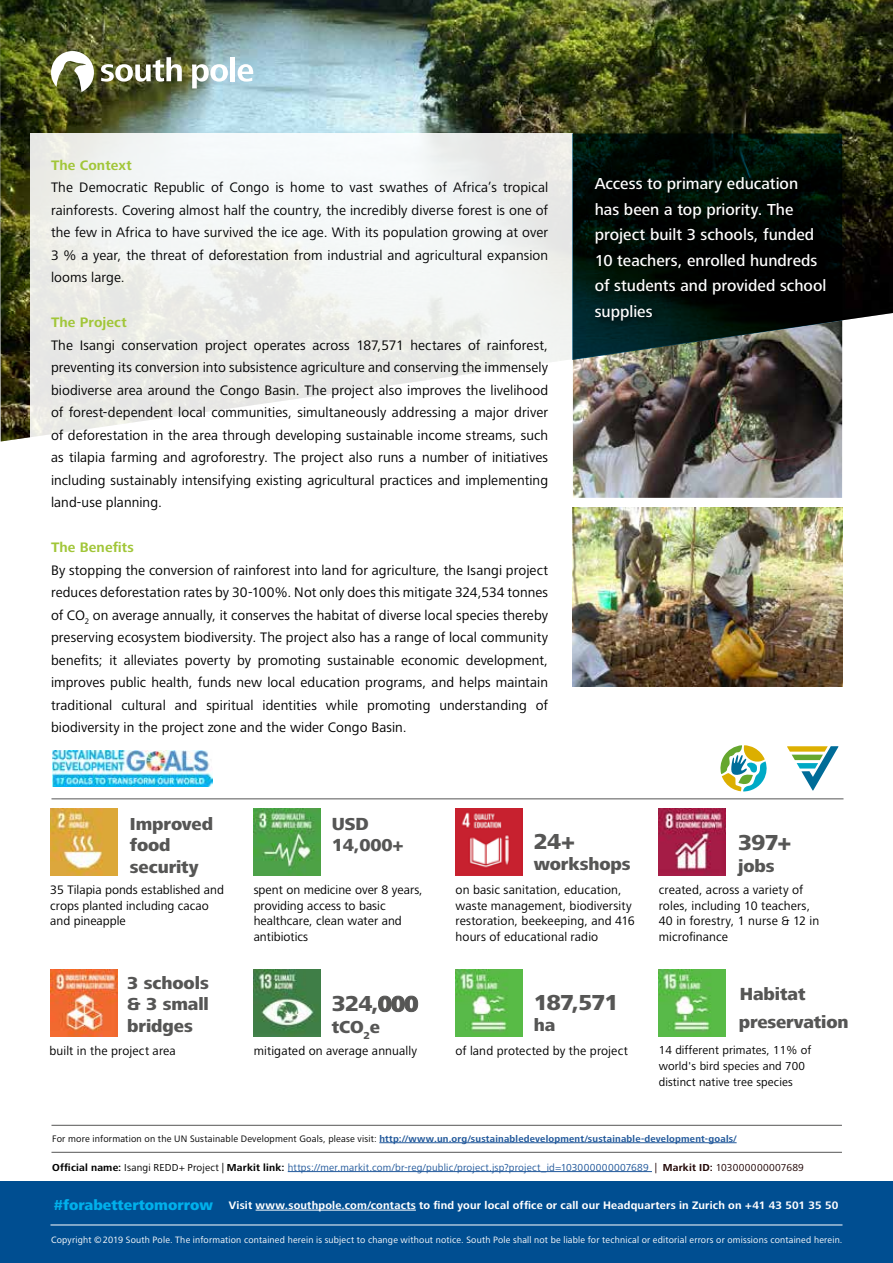
<style>
.page{position:relative;width:893px;height:1263px;background:#fff}
.page>*{position:absolute;margin:0;border:0;box-sizing:border-box;transform-origin:0 0}
.t1{font:800 22.5px "Frutiger Next LT";letter-spacing:-.03em;color:#565655}
.t2{font:800 18px/21.6px "Frutiger Next LT";letter-spacing:-.005em;color:#565655}
.t3{font:500 16.5px/25.5px "Frutiger Next LT";color:#fff}
.t4{font:800 15px "Frutiger Next LT";color:#00b0eb}
.t5{font:14.25px/22.5px "Frutiger Next LT";letter-spacing:.005em;color:#000;text-align:justify}
.t6{font:14.25px/22.5px "Frutiger Next LT";letter-spacing:.005em;color:#020203;text-align:justify}
.t7{font:700 14.25px "Frutiger Next LT";letter-spacing:.01em;color:#a1c638}
.t8{font:12.75px/15.8px "Frutiger Next LT";letter-spacing:.005em;color:#000}
.t9{font:12px/15.8px "Frutiger Next LT";letter-spacing:.01em;color:#000}
.t10{font:700 11.25px "Frutiger Next LT";letter-spacing:.015em;color:#fff}
.t11{font:10.5px "Frutiger Next LT";letter-spacing:.02em;color:#22599b}
.t12{font:700 9.75px "Frutiger Next LT";letter-spacing:.02em;color:#22599b}
.t13{font:9.45px "Frutiger Next LT";letter-spacing:.02em;color:#fff}
.s1{font-weight:400;color:#000}
.s2{font-weight:700;color:#000}
.s3{color:#000}
.s4{color:#220706}
.s5{font-weight:700;color:#220706}
</style>
<div class="page">
<img style="left:572px;top:441px;width:270px;height:57px">
<img style="left:0;top:0;width:893px;height:441px">
<svg style="left:30px;top:133px;width:542px;height:308px"></svg>
<img style="left:52px;top:751px;width:160px;height:35px">
<hr style="left:51px;top:798px;width:792px;height:1px;background:#565655">
<img style="left:572px;top:133px;width:270px;height:227px">
<svg style="left:590px;top:173px;width:247px;height:158px;background:#010906"></svg>
<div style="left:0;top:1181px;width:893px;height:82px;background:#004e91"></div>
<hr style="left:256px;top:1210px;width:160px;height:1px;background:#fff">
<hr style="left:50px;top:1224px;width:792px;height:1px;background:#fff">
<hr style="left:379px;top:1142px;width:358px;height:1px;background:#22599b">
<hr style="left:288px;top:1171px;width:364px;height:1px;background:#22599b">
<hr style="left:51px;top:1125px;width:791px;height:1px;background:#565655">
<hr style="left:51px;top:1152px;width:791px;height:1px;background:#565655">
<svg style="left:101px;top:57px;width:81px;height:25px"></svg>
<svg style="left:192px;top:64px;width:36px;height:24px"></svg>
<div style="left:230px;top:57px;width:5px;height:24px;background:#fff"></div>
<svg style="left:238px;top:64px;width:15px;height:18px"></svg>
<svg style="left:51px;top:51px;width:43px;height:41px"></svg>
<svg style="left:787px;top:746px;width:51px;height:44px"></svg>
<img style="left:572px;top:507px;width:270px;height:180px">
<svg style="left:720px;top:745px;width:47px;height:46px"></svg>
<img style="left:50px;top:808px;width:67px;height:67px">
<img style="left:254px;top:808px;width:67px;height:67px">
<img style="left:455px;top:808px;width:67px;height:67px">
<img style="left:658px;top:808px;width:67px;height:67px">
<img style="left:51px;top:970px;width:66px;height:67px">
<img style="left:254px;top:970px;width:67px;height:67px">
<img style="left:455px;top:970px;width:67px;height:67px">
<img style="left:658px;top:970px;width:67px;height:67px">
<p class="t7" style="left:51px;top:157px;width:82px">The Context</p>
<p class="t6" style="left:51px;top:176px;width:499px">The Democratic Republic of Congo is home to vast swathes of Africa’s tropical rainforests. Covering almost half the country, the incredibly diverse forest is one of the few in Africa to have survived the ice age. With its population growing at over 3 % a year, the threat of deforestation from industrial and agricultural expansion looms large.</p>
<p class="t7" style="left:51px;top:314px;width:77px">The Project</p>
<p class="t5" style="left:51px;top:334px;width:499px">The Isangi conservation project operates across 187,571 hectares of rainforest, preventing its conversion into subsistence agriculture and conserving the immensely biodiverse area around the Congo Basin. The project also improves the livelihood of forest-dependent local communities, simultaneously addressing a major driver of deforestation in the area through developing sustainable income streams, such as tilapia farming and agroforestry. The project also runs a number of initiatives including sustainably intensifying existing agricultural practices and implementing land-use planning.</p>
<p class="t7" style="left:51px;top:539px;width:84px">The Benefits</p>
<p class="t5" style="left:51px;top:559px;width:499px">By stopping the conversion of rainforest into land for agriculture, the Isangi project reduces deforestation rates by 30-100%. Not only does this mitigate 324,534 tonnes of CO<sub>2</sub> on average annually, it conserves the habitat of diverse local species thereby preserving ecosystem biodiversity. The project also has a range of local community benefits; it alleviates poverty by promoting sustainable economic development, improves public health, funds new local education programs, and helps maintain traditional cultural and spiritual identities while promoting understanding of biodiversity in the project zone and the wider Congo Basin.</p>
<p class="t3" style="left:595px;top:171px;width:233px">Access to primary education has been a top priority. The project built 3 schools, funded<br>10 teachers, enrolled hundreds of students and provided school supplies</p>
<p class="t2" style="left:130px;top:813px;width:85px">Improved food security</p>
<p class="t8" style="left:50px;top:882px;width:175px">35 Tilapia ponds established and crops planted including cacao and pineapple</p>
<p class="t2" style="left:332px;top:813px;width:73px">USD<br>14,000+</p>
<p class="t8" style="left:254px;top:882px;width:171px">spent on medicine over 8 years, providing access to basic healthcare, clean water and antibiotics</p>
<p class="t2" style="left:127px;top:972px;width:83px;text-align:justify">3 schools &amp; 3 small bridges</p>
<p class="t8" style="left:49px;top:1043px;width:128px">built in the project area</p>
<p class="t8" style="left:254px;top:1043px;width:165px">mitigated on average annually</p>
<h1 class="t1" style="left:332px;top:991px;width:88px">324,000</h1>
<p class="t2" style="left:332px;top:1016px;width:50px">tCO<sub>2</sub>e</p>
<h1 class="t1" style="left:534px;top:829px;width:43px">24+</h1>
<p class="t8" style="left:456px;top:882px;width:181px">on basic sanitation, education, waste management, biodiversity restoration, beekeeping, and 416 hours of educational radio</p>
<p class="t2" style="left:534px;top:853px;width:98px">workshops</p>
<h1 class="t1" style="left:534px;top:990px;width:86px">187,571</h1>
<p class="t8" style="left:456px;top:1043px;width:174px">of land protected by the project</p>
<p class="t2" style="left:534px;top:1014px;width:23px">ha</p>
<h1 class="t1" style="left:738px;top:830px;width:55px">397+</h1>
<p class="t8" style="left:659px;top:882px;width:162px">created, across a variety of roles, including 10 teachers,<br>40 in forestry, 1 nurse &amp; 12 in microfinance</p>
<p class="t2" style="left:738px;top:855px;width:38px">jobs</p>
<p class="t2" style="left:739px;top:980px;width:111px;line-height:28px">Habitat preservation</p>
<p class="t9" style="left:659px;top:1042px;width:154px">14 different primates, 11% of world's bird species and 700 distinct native tree species</p>
<p class="t12" style="left:52px;top:1133px;width:686px"><span class="s1">For more information on the UN Sustainable Development Goals, please visit:</span> http://www.un.org/sustainabledevelopment/sustainable-development-goals/</p>
<p class="t11" style="left:52px;top:1161px;width:753px"><span class="s2">Official name:</span> <span class="s3">Isangi REDD+ Project |</span> <span class="s2">Markit link:</span> https://mer.markit.com/br-reg/public/project.jsp?project_id=103000000007689 <span class="s4">|</span> <span class="s5">Markit ID:</span> <span class="s4">103000000007689</span></p>
<p class="t4" style="left:54px;top:1197px;width:161px">#forabettertomorrow</p>
<p class="t10" style="left:229px;top:1199px;width:611px">Visit www.southpole.com/contacts to find your local office or call our Headquarters in Zurich on + 41 43 501 35 50</p>
<p class="t13" style="left:51px;top:1234px;width:793px">Copyright © 2019 South Pole. The information contained herein is subject to change without notice. South Pole shall not be liable for technical or editorial errors or omissions contained herein.</p>
</div>
